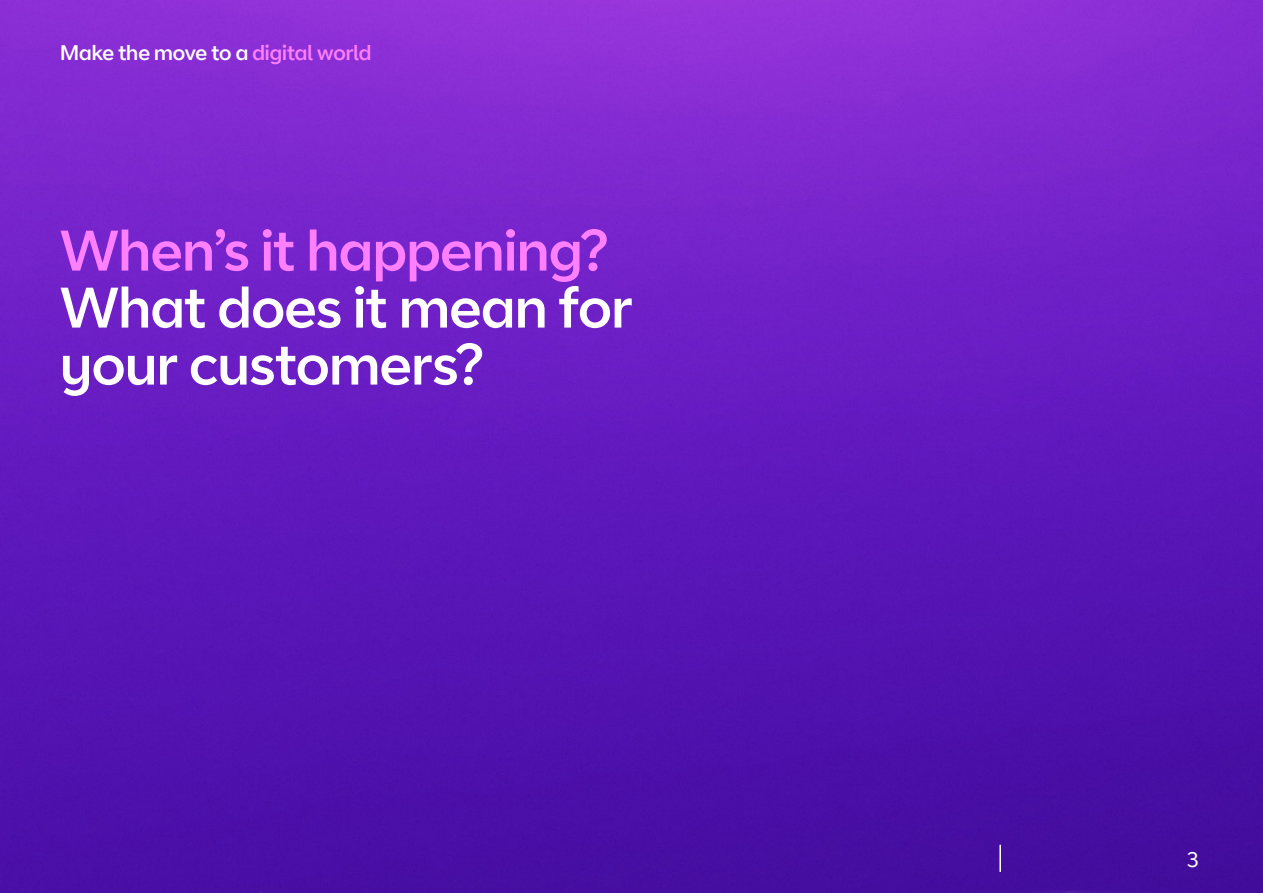
<style>
.page{position:relative;width:1263px;height:893px;background:#fff}
.page>*{position:absolute;margin:0;border:0;box-sizing:border-box;transform-origin:0 0}
.t1{font:57px/57px "BT Curve Headline";letter-spacing:-.005em;color:#fff}
.t2{font:57px "BT Curve Headline";letter-spacing:-.005em;color:#ff80ff}
.t3{font:21.6px "BT Curve";color:#fff}
.t4{font:21px "BT Curve Headline";letter-spacing:-.005em;color:#fff}
.s1{color:#ff80ff}
</style>
<div class="page">
<img style="left:0;top:0;width:1263px;height:893px">
<hr style="left:999px;top:845px;width:2px;height:27px;background:#fff">
<p class="t4" style="left:60px;top:40px;width:313px">Make the move to a <span class="s1">digital world</span></p>
<p class="t2" style="left:60px;top:216px;width:549px">When’s it happening?</p>
<p class="t1" style="left:60px;top:282px;width:574px">What does it mean for your customers?</p>
<p class="t3" style="left:1186px;top:846px;width:15px">3</p>
</div>
